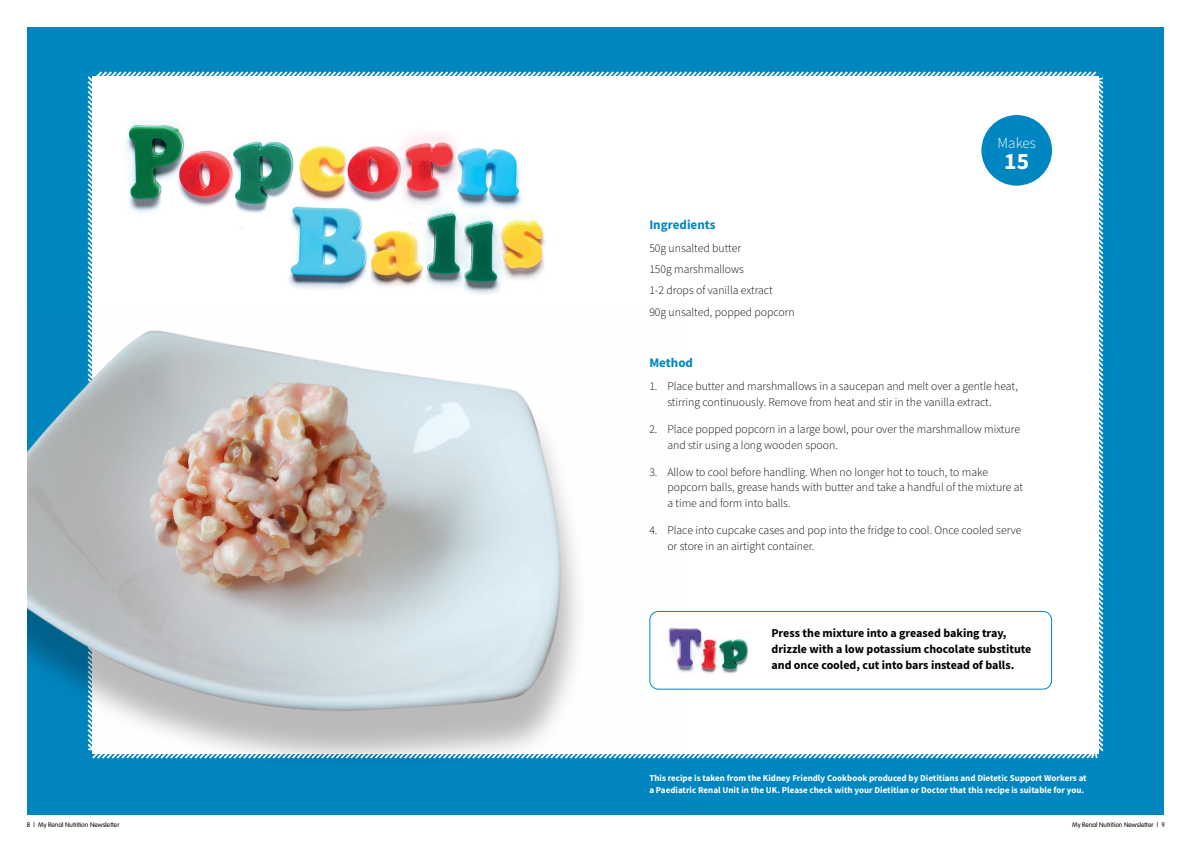
<style>
.page{position:relative;width:1191px;height:842px;background:#0086c0}
.page>*{position:absolute;margin:0;border:0;box-sizing:border-box;transform-origin:0 0}
.t1{font:700 23.5px "Source Sans Pro";color:#fff}
.t2{font:300 15.2px "Source Sans Pro";color:#fff}
.t3{font:700 13px "Source Sans Pro";color:#0086c0}
.t4{font:700 12px/15.7px "Source Sans Pro";color:#000}
.t5{font:300 11.7px/15.7px "Source Sans Pro";color:#000}
.t6{font:700 9px/12px "Source Sans Pro";color:#fff}
.t7{font:300 7px "VAG Rundschrift D";color:#000}
</style>
<div class="page">
<div style="left:87px;top:71px;width:1017px;height:688px;background:#fff"></div>
<img style="left:28px;top:306px;width:657px;height:454px">
<div style="left:0;top:0;width:1191px;height:842px;border:27px solid #fff"></div>
<img style="left:113px;top:108px;width:466px;height:187px">
<div style="left:650px;top:611px;width:401px;height:78px;background:#fff;border-radius:9px"></div>
<div style="left:649px;top:611px;width:403px;height:79px;border:1px solid #0086c0;border-radius:9px"></div>
<div style="left:981px;top:115px;width:71px;height:71px;background:#0086c0;border-radius:50%"></div>
<img style="left:668px;top:627px;width:80px;height:47px">
<p class="t2" style="left:997px;top:133px;width:40px">Makes</p>
<h1 class="t1" style="left:1004px;top:145px;width:26px">15</h1>
<p class="t3" style="left:649px;top:215px;width:68px">Ingredients</p>
<p class="t5" style="left:649px;top:237px;width:147px;line-height:21.3px">50g unsalted butter<br>150g marshmallows<br>1-2 drops of vanilla extract<br>90g unsalted, popped popcorn</p>
<p class="t3" style="left:649px;top:354px;width:45px">Method</p>
<p class="t5" style="left:667px;top:379px;width:352px;text-indent:-18px">1. Place butter and marshmallows in a saucepan and melt over a gentle heat, stirring continuously. Remove from heat and stir in the vanilla extract.</p>
<p class="t5" style="left:667px;top:422px;width:354px;text-indent:-18px">2. Place popped popcorn in a large bowl, pour over the marshmallow mixture and stir using a long wooden spoon.</p>
<p class="t5" style="left:667px;top:464px;width:357px;text-indent:-18px">3. Allow to cool before handling. When no longer hot to touch, to make popcorn balls, grease hands with butter and take a handful of the mixture at a time and form into balls.</p>
<p class="t5" style="left:667px;top:523px;width:356px;text-indent:-18px">4. Place into cupcake cases and pop into the fridge to cool. Once cooled serve or store in an airtight container.</p>
<p class="t4" style="left:771px;top:625px;width:261px">Press the mixture into a greased baking tray, drizzle with a low potassium chocolate substitute and once cooled, cut into bars instead of balls.</p>
<p class="t6" style="left:649px;top:772px;width:439px">This recipe is taken from the Kidney Friendly Cookbook produced by Dietitians and Dietetic Support Workers at a Paediatric Renal Unit in the UK. Please check with your Dietitian or Doctor that this recipe is suitable for you.</p>
<p class="t7" style="left:27px;top:821px;width:94px">8 | My Renal Nutrition Newsletter</p>
<p class="t7" style="left:1072px;top:821px;width:94px">My Renal Nutrition Newsletter | 9</p>
</div>
